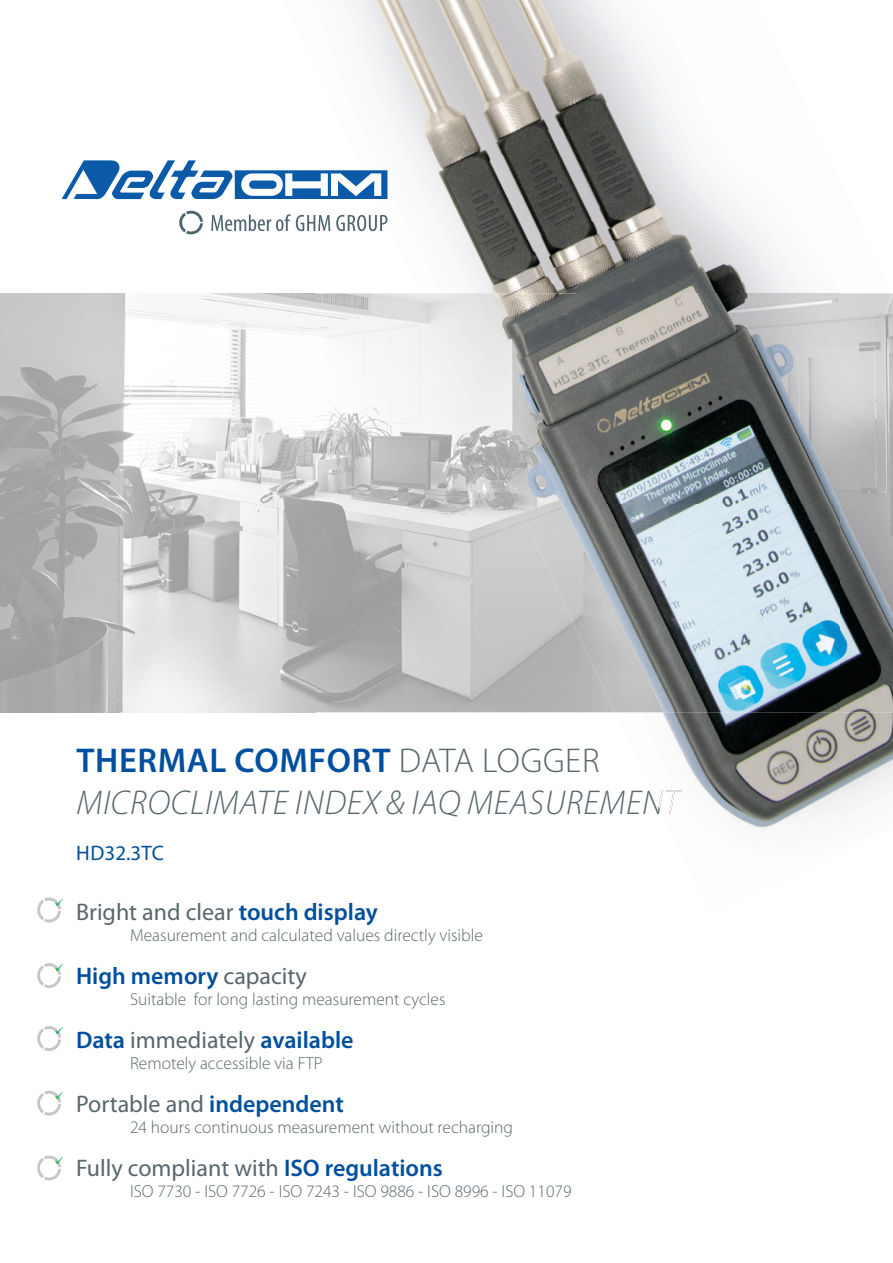
<style>
.page{position:relative;width:893px;height:1263px;background:#fff}
.page>*{position:absolute;margin:0;border:0;box-sizing:border-box;transform-origin:0 0}
.t1{font:italic 300 34.5px/41.4px "Myriad Pro";letter-spacing:.02em;color:#58666d}
.t2{font:24px "Myriad Pro";color:#58666d}
.t3{font:600 24px "Myriad Pro";color:#004f9f}
.t4{font:21px "Myriad Pro";letter-spacing:.01em;color:#00509d}
.t5{font:300 17.4px "Myriad Pro";color:#58666d}
.s1{font-weight:600;font-style:normal;color:#004f9f}
.s2{font-style:normal}
.s3{font-weight:600;color:#004f9f}
.s4{font-weight:400;color:#58666d}
</style>
<div class="page">
<img style="left:0;top:293px;width:473px;height:419px">
<img style="left:473px;top:520px;width:52px;height:192px">
<img style="left:525px;top:633px;width:52px;height:79px">
<img style="left:300px;top:0;width:160px;height:252px">
<img style="left:460px;top:0;width:118px;height:293px">
<img style="left:578px;top:0;width:119px;height:293px">
<img style="left:697px;top:171px;width:91px;height:122px">
<img style="left:533px;top:269px;width:64px;height:24px">
<img style="left:659px;top:272px;width:57px;height:21px">
<img style="left:785px;top:275px;width:14px;height:18px">
<img style="left:615px;top:712px;width:59px;height:24px">
<img style="left:674px;top:712px;width:118px;height:117px">
<img style="left:792px;top:712px;width:101px;height:107px">
<img style="left:659px;top:790px;width:23px;height:26px">
<img style="left:577px;top:293px;width:316px;height:419px">
<img style="left:524px;top:293px;width:54px;height:340px">
<img style="left:472px;top:293px;width:53px;height:227px">
<img style="left:420px;top:293px;width:52px;height:114px">
<svg style="left:62px;top:160px;width:325px;height:39px"></svg>
<svg style="left:211px;top:214px;width:119px;height:17px"></svg>
<svg style="left:336px;top:215px;width:51px;height:16px"></svg>
<svg style="left:179px;top:210px;width:24px;height:24px"></svg>
<svg style="left:37px;top:1155px;width:24px;height:25px"></svg>
<svg style="left:37px;top:1091px;width:24px;height:25px"></svg>
<svg style="left:37px;top:1026px;width:24px;height:25px"></svg>
<svg style="left:37px;top:963px;width:24px;height:25px"></svg>
<svg style="left:37px;top:897px;width:24px;height:25px"></svg>
<h1 class="t1" style="left:76px;top:740px;width:604px"><span class="s1">THERMAL COMFORT</span> <span class="s2">DATA LOGGER<br></span>MICROCLIMATE INDEX &amp; IAQ MEASUREMENT</h1>
<p class="t4" style="left:76px;top:840px;width:89px">HD32.3TC</p>
<h2 class="t2" style="left:76px;top:897px;width:303px">Bright and clear <span class="s3">touch display</span></h2>
<p class="t5" style="left:130px;top:924px;width:354px">Measurement and calculated values directly visible</p>
<h2 class="t3" style="left:76px;top:960px;width:232px">High memory <span class="s4">capacity</span></h2>
<p class="t5" style="left:130px;top:988px;width:317px">Suitable for long lasting measurement cycles</p>
<h2 class="t3" style="left:76px;top:1024px;width:279px">Data <span class="s4">immediately</span> available</h2>
<p class="t5" style="left:130px;top:1053px;width:194px">Remotely accessible via FTP</p>
<h2 class="t2" style="left:76px;top:1089px;width:269px">Portable and <span class="s3">independent</span></h2>
<p class="t5" style="left:130px;top:1117px;width:384px">24 hours continuous measurement without recharging</p>
<h2 class="t2" style="left:76px;top:1153px;width:368px">Fully compliant with <span class="s3">ISO regulations</span></h2>
<p class="t5" style="left:130px;top:1181px;width:443px">ISO 7730 - ISO 7726 - ISO 7243 - ISO 9886 - ISO 8996 - ISO 11079</p>
</div>
